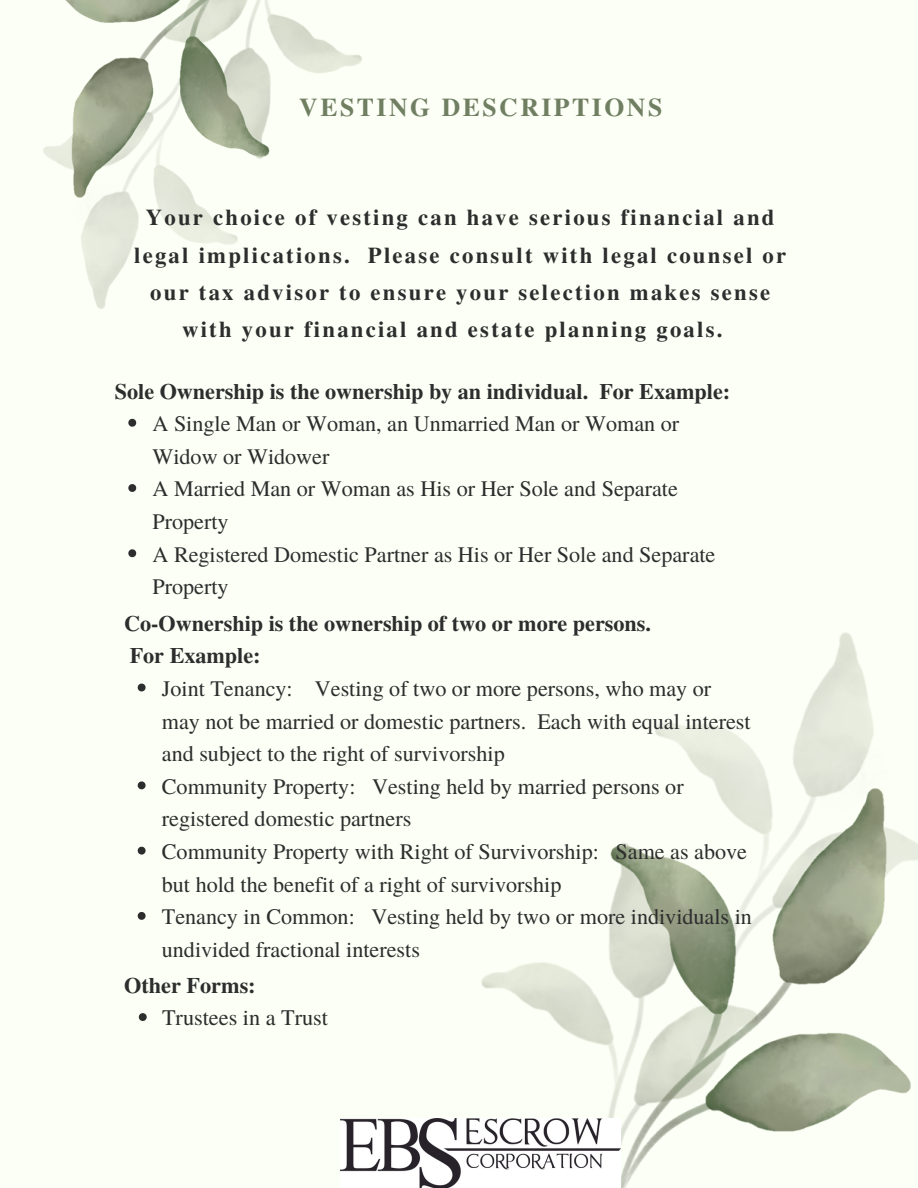
<style>
.page{position:relative;width:918px;height:1188px;background:#fcfff6}
.page>*{position:absolute;margin:0;border:0;box-sizing:border-box;transform-origin:0 0}
.t1{font:700 25.65px "Te X Gyre Termes";letter-spacing:.1em;color:#707f62}
.t2{font:700 22.65px "Te X Gyre Termes";letter-spacing:.1em;color:#2d2d2d}
.t3{font:22.2px/32.7px "Te X Gyre Termes";color:#2d2d2d}
.t4{font:700 22.2px/32.7px "Te X Gyre Termes";color:#2d2d2d}
</style>
<div class="page">
<img style="left:481px;top:632px;width:437px;height:556px">
<img style="left:43px;top:0;width:319px;height:309px">
<img style="left:341px;top:1118px;width:280px;height:70px">
<svg style="left:128px;top:419px;width:8px;height:8px"></svg>
<svg style="left:128px;top:484px;width:8px;height:8px"></svg>
<svg style="left:128px;top:549px;width:8px;height:8px"></svg>
<svg style="left:138px;top:684px;width:8px;height:7px"></svg>
<svg style="left:138px;top:781px;width:8px;height:8px"></svg>
<svg style="left:138px;top:847px;width:8px;height:8px"></svg>
<svg style="left:138px;top:912px;width:8px;height:8px"></svg>
<svg style="left:139px;top:1013px;width:8px;height:8px"></svg>
<p class="t1" style="left:299px;top:88px;width:364px">VESTING DESCRIPTIONS</p>
<p class="t2" style="left:146px;top:200px;width:630px">Your choice of vesting can have serious financial and</p>
<p class="t2" style="left:134px;top:237px;width:654px">legal implications. Please consult with legal counsel or</p>
<p class="t2" style="left:150px;top:274px;width:621px">our tax advisor to ensure your selection makes sense</p>
<p class="t2" style="left:182px;top:311px;width:542px">with your financial and estate planning goals.</p>
<p class="t4" style="left:115px;top:374px;width:617px">Sole Ownership is the ownership by an individual. For Example:</p>
<p class="t3" style="left:153px;top:406px;width:564px">A Single Man or Woman, an Unmarried Man or Woman or<br>Widow or Widower<br>A Married Man or Woman as His or Her Sole and Separate<br>Property<br>A Registered Domestic Partner as His or Her Sole and Separate<br>Property</p>
<p class="t4" style="left:124px;top:606px;width:528px">Co-Ownership is the ownership of two or more persons.<br>For Example:</p>
<p class="t3" style="left:162px;top:671px;width:592px">Joint Tenancy: Vesting of two or more persons, who may or may not be married or domestic partners. Each with equal interest and subject to the right of survivorship<br>Community Property: Vesting held by married persons or registered domestic partners<br>Community Property with Right of Survivorship: Same as above but hold the benefit of a right of survivorship<br>Tenancy in Common: Vesting held by two or more individuals in undivided fractional interests</p>
<p class="t4" style="left:124px;top:968px;width:133px">Other Forms:</p>
<p class="t3" style="left:162px;top:1001px;width:168px">Trustees in a Trust</p>
</div>
